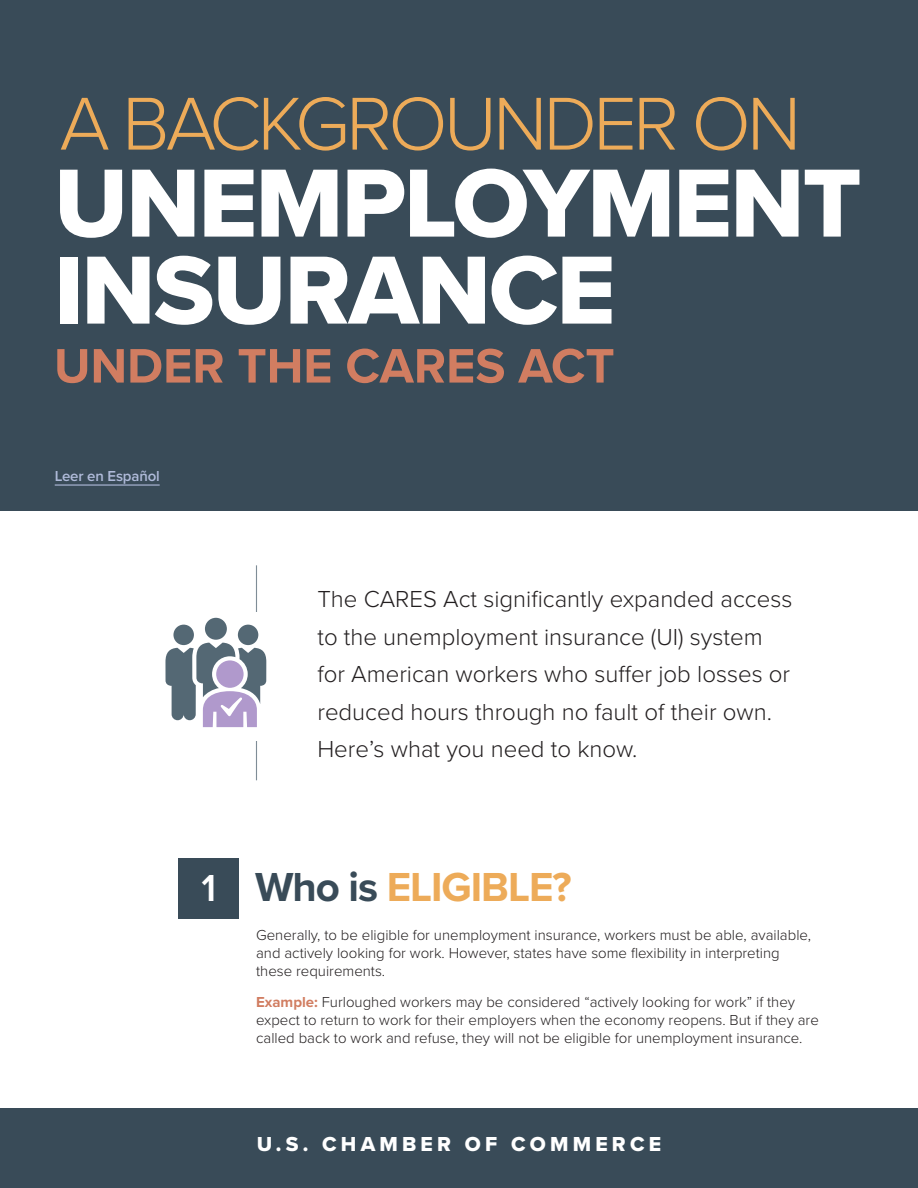
<style>
.page{position:relative;width:918px;height:1188px;background:#fff}
.page>*{position:absolute;margin:0;border:0;box-sizing:border-box;transform-origin:0 0}
.t1{font:100.35px "Proxima Nova Extrabld";letter-spacing:-.02em;color:#fff}
.t2{font:300 77.55px "Proxima Nova";letter-spacing:-.05em;color:#edab59}
.t3{font:700 50.1px "Proxima Nova";color:#d17d61}
.t4{font:700 42px "Proxima Nova";letter-spacing:-.025em;color:#edab59}
.t5{font:600 39px "Proxima Nova";color:#fff}
.t6{font:300 24px/37.5px "Proxima Nova";color:#231f20}
.t7{font:21px "Proxima Nova Extrabld";letter-spacing:.2em;color:#fff}
.t8{font:300 15px/18px "Proxima Nova";color:#231f20}
.t9{font:600 15px "Proxima Nova";letter-spacing:-.01em;color:#b0bbda}
.s1{color:#394b58}
.s2{font-weight:700;color:#d17d61}
</style>
<div class="page">
<div style="left:0;top:0;width:918px;height:511px;background:#394b58"></div>
<div style="left:0;top:1108px;width:918px;height:80px;background:#394b58"></div>
<hr style="left:256px;top:565px;width:1px;height:215px;background:#7f8d97">
<hr style="left:55px;top:484px;width:105px;height:2px;background:#b0bbda">
<div style="left:179px;top:858px;width:60px;height:60px;background:#394b58"></div>
<div style="left:239px;top:612px;width:36px;height:129px;background:#fff"></div>
<div style="left:173px;top:625px;width:21px;height:20px;background:#546874;border-radius:50%"></div>
<div style="left:238px;top:625px;width:20px;height:20px;background:#546874;border-radius:50%"></div>
<div style="left:205px;top:618px;width:22px;height:22px;background:#546874;border-radius:50%"></div>
<svg style="left:165px;top:643px;width:101px;height:84px"></svg>
<p class="t2" style="left:60px;top:66px;width:743px">A BACKGROUNDER ON</p>
<p class="t1" style="left:54px;top:128px;width:809px">UNEMPLOYMENT</p>
<p class="t1" style="left:54px;top:215px;width:563px">INSURANCE</p>
<p class="t3" style="left:54px;top:329px;width:562px">UNDER THE CARES ACT</p>
<p class="t9" style="left:55px;top:464px;width:107px">Leer en Español</p>
<p class="t6" style="left:317px;top:579px;width:477px">The CARES Act significantly expanded access to the unemployment insurance (UI) system for American workers who suffer job losses or reduced hours through no fault of their own.<br>Here’s what you need to know.</p>
<p class="t5" style="left:202px;top:858px;width:16px">1</p>
<p class="t4" style="left:255px;top:856px;width:318px"><span class="s1">Who is</span> ELIGIBLE?</p>
<p class="t8" style="left:256px;top:925px;width:557px">Generally, to be eligible for unemployment insurance, workers must be able, available, and actively looking for work. However, states have some flexibility in interpreting these requirements.</p>
<p class="t8" style="left:256px;top:992px;width:564px"><span class="s2">Example:</span> Furloughed workers may be considered “actively looking for work” if they expect to return to work for their employers when the economy reopens. But if they are called back to work and refuse, they will not be eligible for unemployment insurance.</p>
<p class="t7" style="left:257px;top:1128px;width:406px">U.S. CHAMBER OF COMMERCE</p>
</div>
